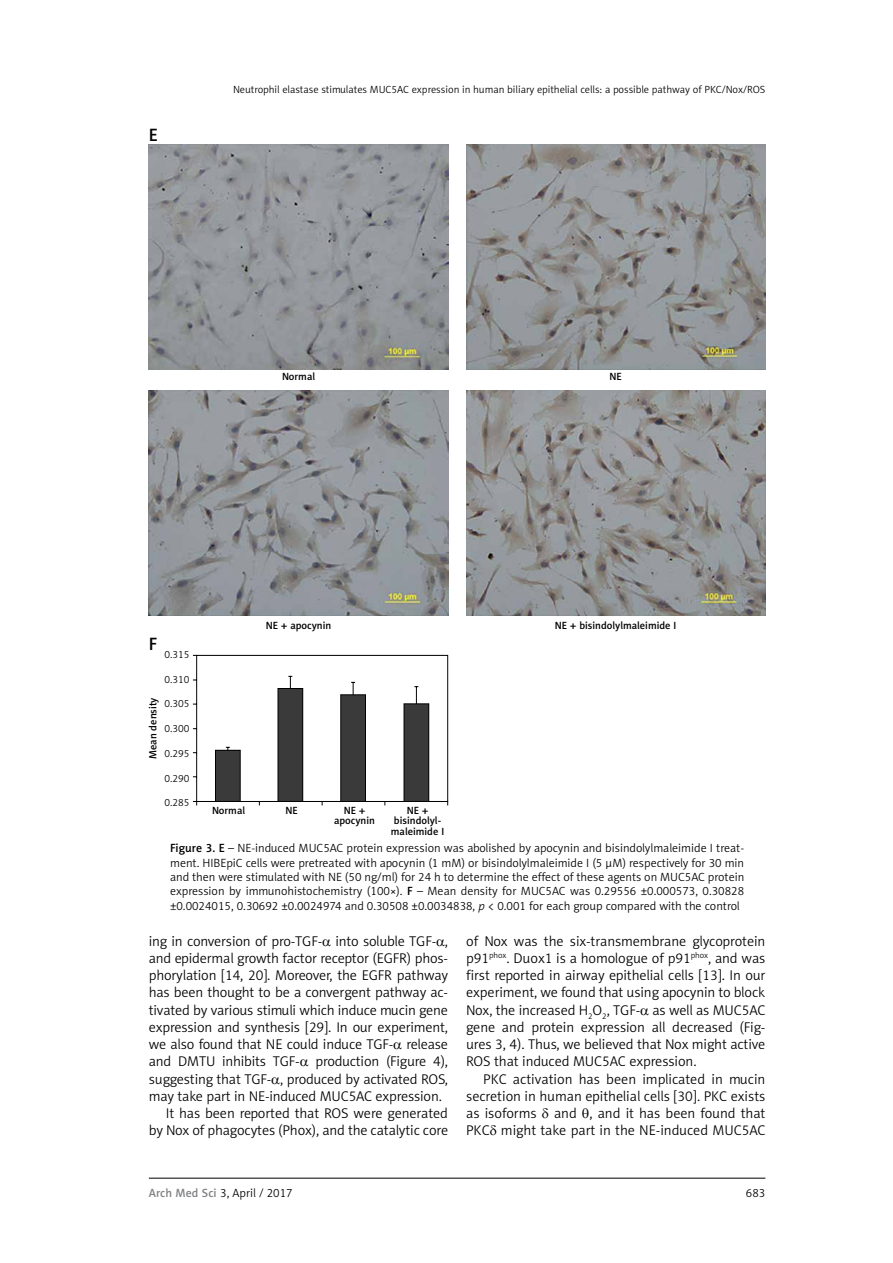
<style>
.page{position:relative;width:893px;height:1263px;background:#fff}
.page>*{position:absolute;margin:0;border:0;box-sizing:border-box;transform-origin:0 0}
.t1{font:18px "Naomi Sans EFN Medium";color:#000}
.t2{font:14.25px/17.2px "Naomi Sans EFN Light";letter-spacing:-.01em;color:#000;text-align:justify}
.t3{font:12px/14.4px "Naomi Sans EFN Light";color:#000;text-align:justify}
.t4{font:10.5px "Naomi Sans EFN Light";color:#000}
.t5{font:10.5px/10.5px "Naomi Sans EFN Medium";color:#000}
.s1{font-family:"Naomi Sans EFN Medium"}
.s2{font-style:italic}
.s3{font-family:"Naomi Sans EFN Medium";color:#808285}
</style>
<div class="page">
<hr style="left:149px;top:1178px;width:616px;height:1px;background:#000">
<img style="left:149px;top:145px;width:299px;height:224px">
<img style="left:466px;top:145px;width:299px;height:225px">
<img style="left:149px;top:390px;width:299px;height:225px">
<img style="left:466px;top:390px;width:299px;height:226px">
<svg style="left:193px;top:655px;width:255px;height:151px"></svg>
<div style="left:215px;top:750px;width:25px;height:51px;background:#3a3a3a"></div>
<div style="left:215px;top:750px;width:26px;height:52px;border:1px solid #000"></div>
<div style="left:278px;top:688px;width:25px;height:113px;background:#3a3a3a"></div>
<div style="left:278px;top:688px;width:25px;height:114px;border:1px solid #000"></div>
<div style="left:341px;top:695px;width:24px;height:106px;background:#3a3a3a"></div>
<div style="left:340px;top:694px;width:26px;height:108px;border:1px solid #000"></div>
<div style="left:404px;top:704px;width:25px;height:97px;background:#3a3a3a"></div>
<div style="left:404px;top:703px;width:25px;height:99px;border:1px solid #000"></div>
<p class="t1" style="left:149px;top:124px;width:11px">E</p>
<p class="t4" style="left:233px;top:83px;width:534px">Neutrophil elastase stimulates MUC5AC expression in human biliary epithelial cells: a possible pathway of PKC/Nox/ROS</p>
<p class="t5" style="left:282px;top:371px;width:35px">Normal</p>
<p class="t5" style="left:609px;top:371px;width:14px">NE</p>
<p class="t1" style="left:149px;top:633px;width:10px">F</p>
<p class="t4" style="left:165px;top:648px;width:27px">0.315</p>
<p class="t4" style="left:165px;top:673px;width:27px">0.310</p>
<p class="t4" style="left:165px;top:698px;width:27px">0.305</p>
<p class="t4" style="left:165px;top:722px;width:27px">0.300</p>
<p class="t4" style="left:165px;top:747px;width:27px">0.295</p>
<p class="t4" style="left:165px;top:772px;width:27px">0.290</p>
<p class="t4" style="left:165px;top:797px;width:27px">0.285</p>
<p class="t5" style="left:148px;top:759px;width:63px;rotate:-90deg">Mean density</p>
<p class="t5" style="left:266px;top:620px;width:67px">NE + apocynin</p>
<p class="t5" style="left:555px;top:620px;width:123px">NE + bisindolylmaleimide I</p>
<p class="t5" style="left:212px;top:805px;width:35px">Normal</p>
<p class="t5" style="left:285px;top:805px;width:14px">NE</p>
<p class="t5" style="left:344px;top:805px;width:23px">NE +</p>
<p class="t5" style="left:407px;top:805px;width:23px">NE +</p>
<p class="t5" style="left:334px;top:815px;width:42px">apocynin</p>
<p class="t5" style="left:391px;top:815px;width:55px">bisindolyl&shy;maleimide I</p>
<p class="t3" style="left:170px;top:841px;width:576px"><span class="s1">Figure 3. E</span> – NE-induced MUC5AC protein expression was abolished by apocynin and bisindolylmaleimide I treat&shy;ment. HIBEpiC cells were pretreated with apocynin (1 mM) or bisindolylmaleimide I (5 μM) respectively for 30 min and then were stimulated with NE (50 ng/ml) for 24 h to determine the effect of these agents on MUC5AC protein expression by immunohistochemistry (100×). <span class="s1">F</span> – Mean density for MUC5AC was 0.29556 ±0.000573, 0.30828 ±0.0024015, 0.30692 ±0.0024974 and 0.30508 ±0.0034838, <span class="s2">p</span> &lt; 0.001 for each group compared with the control</p>
<p class="t2" style="left:149px;top:932px;width:301px">ing in conversion of pro-TGF- into soluble TGF- ,</p>
<p class="t2" style="left:149px;top:949px;width:301px">and epidermal growth factor receptor (EGFR) phos-</p>
<p class="t2" style="left:149px;top:967px;width:301px">phorylation [14, 20]. Moreover, the EGFR pathway</p>
<p class="t2" style="left:149px;top:984px;width:301px">has been thought to be a convergent pathway ac-</p>
<p class="t2" style="left:149px;top:1001px;width:301px">tivated by various stimuli which induce mucin gene</p>
<p class="t2" style="left:149px;top:1018px;width:301px">expression and synthesis [29]. In our experiment,</p>
<p class="t2" style="left:149px;top:1036px;width:301px">we also found that NE could induce TGF- release</p>
<p class="t2" style="left:149px;top:1053px;width:301px">and DMTU inhibits TGF- production (Figure 4),</p>
<p class="t2" style="left:149px;top:1070px;width:301px">suggesting that TGF- , produced by activated ROS,</p>
<p class="t2" style="left:149px;top:1087px;width:295px">may take part in NE-induced MUC5AC expression.</p>
<p class="t2" style="left:166px;top:1105px;width:284px">It has been reported that ROS were generated</p>
<p class="t2" style="left:149px;top:1122px;width:301px">by Nox of phagocytes (Phox), and the catalytic core</p>
<p class="t2" style="left:466px;top:932px;width:301px">of Nox was the six-transmembrane glycoprotein p91<sup>phox</sup>. Duox1 is a homologue of p91<sup>phox</sup>, and was first reported in airway epithelial cells [13]. In our experiment, we found that using apocynin to block Nox, the increased H<sub>2</sub>O<sub>2</sub>, TGF- as well as MUC5AC gene and protein expression all decreased (Fig&shy;ures 3, 4). Thus, we believed that Nox might active ROS that induced MUC5AC expression.</p>
<p class="t2" style="left:466px;top:1070px;width:301px;text-indent:17px">PKC activation has been implicated in mucin secretion in human epithelial cells [30]. PKC exists as isoforms and , and it has been found that PKC might take part in the NE-induced MUC5AC</p>
<p class="t3" style="left:149px;top:1186px;width:145px"><span class="s3">Arch Med Sci</span> 3, April / 2017</p>
<p class="t3" style="left:746px;top:1186px;width:21px">683</p>
</div>
